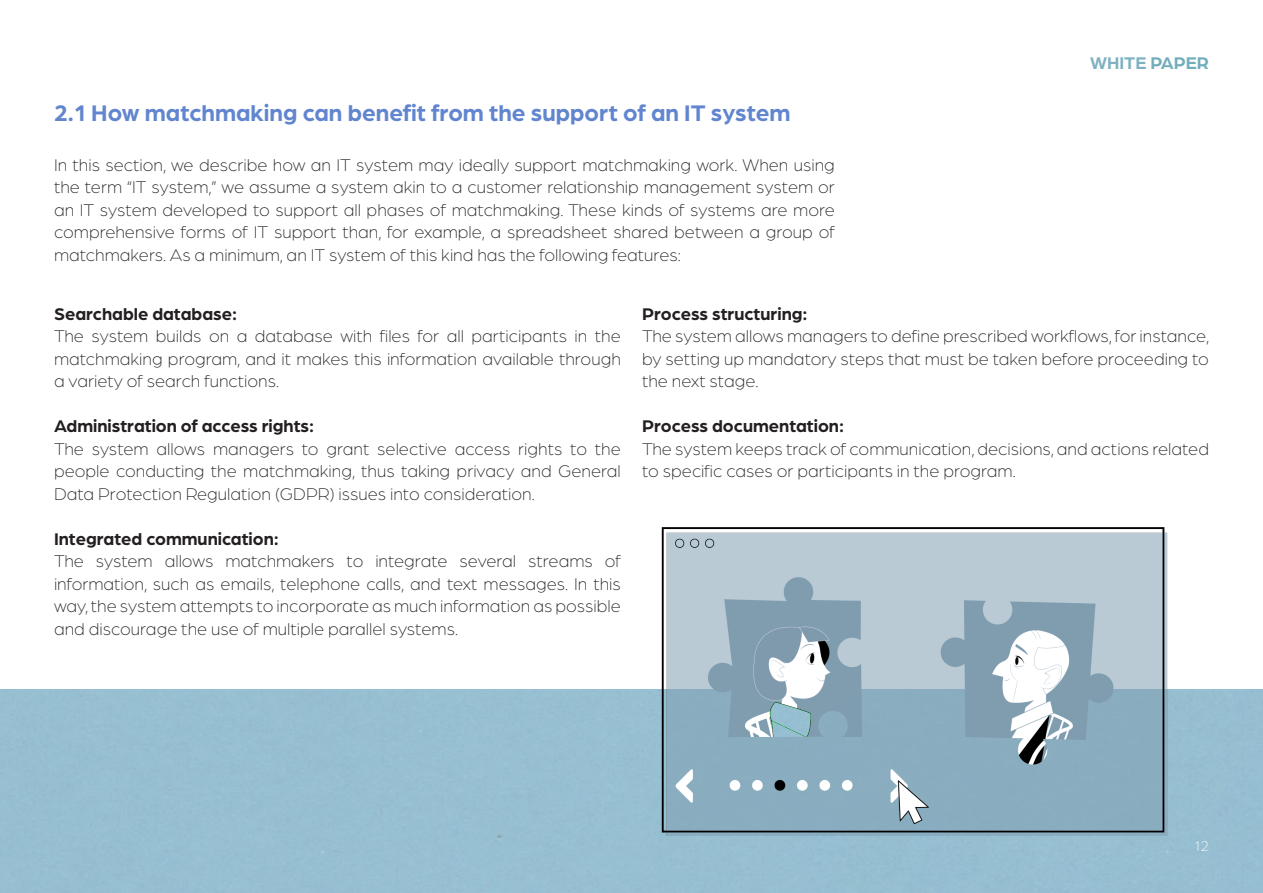
<style>
.page{position:relative;width:1263px;height:893px;background:#fff}
.page>*{position:absolute;margin:0;border:0;box-sizing:border-box;transform-origin:0 0}
.SubHeads{font:700 24px "Arboria";color:#6185cf}
.t1{font:300 18px/22.5px "Arboria";color:#231f20;text-align:justify}
.Small_header{font:700 18px "Arboria";color:#231f20}
.t2{font:700 18px "Arboria";color:#7eb1c1}
.t3{font:300 15px "Arboria";color:#fff}
.s1{color:#72adbb}
</style>
<div class="page">
<img style="left:659px;top:527px;width:511px;height:309px">
<p class="SubHeads" style="left:54px;top:97px;width:738px">2.1 How matchmaking can benefit from the support of an IT system</p>
<p class="t1" style="left:54px;top:153px;width:782px">In this section, we describe how an IT system may ideally support matchmaking work. When using the term “IT system,” we assume a system akin to a customer relationship management system or an IT system developed to support all phases of matchmaking. These kinds of systems are more comprehensive forms of IT support than, for example, a spreadsheet shared between a group of matchmakers. As a minimum, an IT system of this kind has the following features:</p>
<p class="t2" style="left:1090px;top:50px;width:120px">WHITE <span class="s1">PAPER</span></p>
<p class="Small_header" style="left:54px;top:301px;width:185px">Searchable database:</p>
<p class="t1" style="left:54px;top:324px;width:568px">The system builds on a database with files for all participants in the matchmaking program, and it makes this information available through a variety of search functions.</p>
<p class="Small_header" style="left:54px;top:414px;width:262px">Administration of access rights:</p>
<p class="t1" style="left:54px;top:437px;width:568px">The system allows managers to grant selective access rights to the people conducting the matchmaking, thus taking privacy and General Data Protection Regulation (GDPR) issues into consideration.</p>
<p class="Small_header" style="left:54px;top:526px;width:226px">Integrated communication:</p>
<p class="t1" style="left:54px;top:549px;width:568px">The system allows matchmakers to integrate several streams of information, such as emails, telephone calls, and text messages. In this way, the system attempts to incorporate as much information as possible and discourage the use of multiple parallel systems.</p>
<p class="Small_header" style="left:642px;top:301px;width:167px">Process structuring:</p>
<p class="t1" style="left:642px;top:324px;width:569px">The system allows managers to define prescribed workflows, for instance, by setting up mandatory steps that must be taken before proceeding to the next stage.</p>
<p class="Small_header" style="left:642px;top:414px;width:204px">Process documentation:</p>
<p class="t1" style="left:642px;top:437px;width:568px">The system keeps track of communication, decisions, and actions related to specific cases or participants in the program.</p>
<p class="t3" style="left:1194px;top:837px;width:16px">12</p>
</div>
